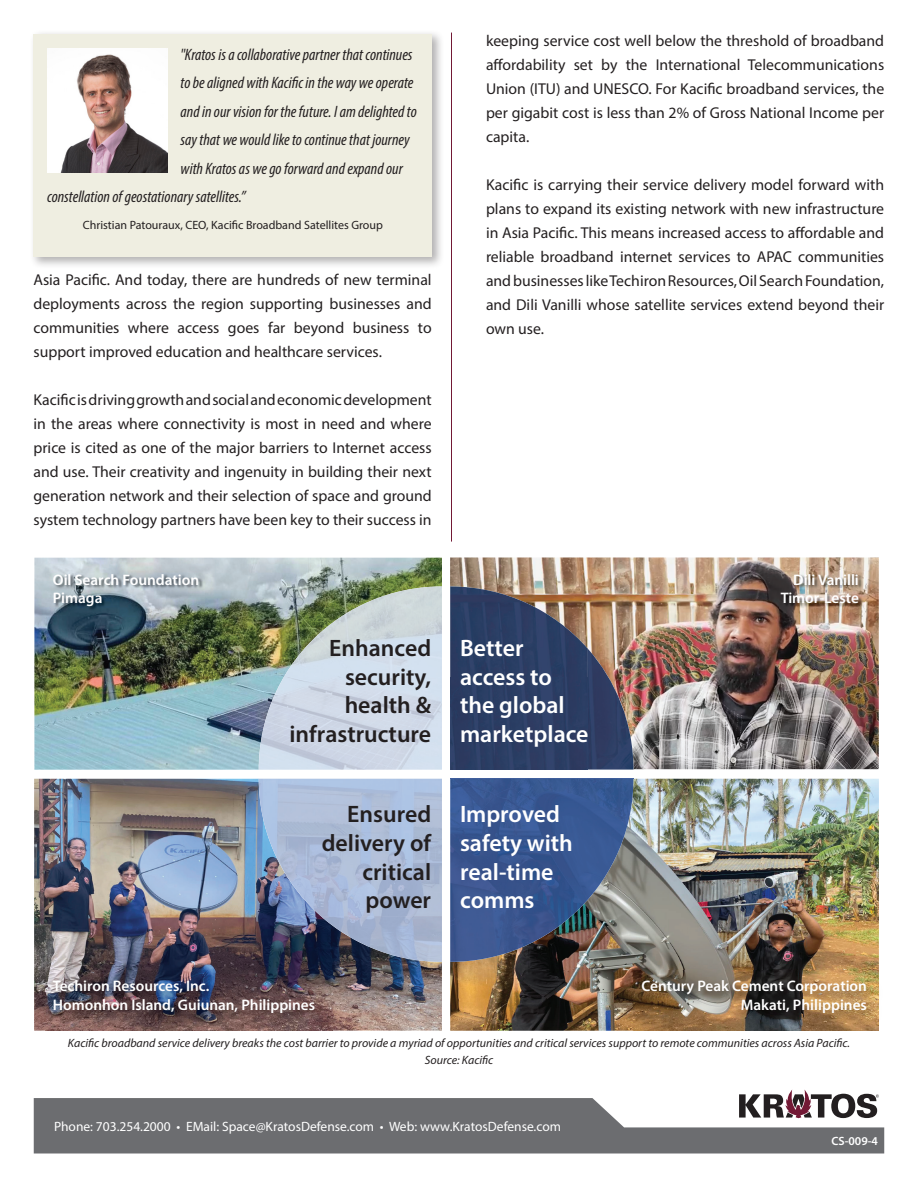
<style>
.page{position:relative;width:918px;height:1188px;background:#fff}
.page>*{position:absolute;margin:0;border:0;box-sizing:border-box;transform-origin:0 0}
.t1{font:600 23.85px/28.7px "Myriad Pro";color:#231f20;text-align:right}
.t2{font:600 23.85px/28.7px "Myriad Pro";color:#fff}
.t3{font:italic condensed 16.5px "Myriad Pro";color:#231f20}
.t4{font:15.75px/24px "Myriad Pro";color:#231f20;text-align:justify}
.t5{font:600 15.3px/18.3px "Myriad Pro";color:#fff}
.t6{font:13.5px "Myriad Pro";color:#fff}
.t7{font:italic 12px "Myriad Pro";color:#231f20}
.t8{font:12px "Myriad Pro";color:#231f20}
.t9{font:600 12px "Myriad Pro";color:#fff}
</style>
<div class="page">
<svg style="left:34px;top:1098px;width:850px;height:56px;background:#7e7f82"></svg>
<svg style="left:739px;top:1090px;width:140px;height:28px"></svg>
<img style="left:34px;top:558px;width:408px;height:212px">
<img style="left:450px;top:779px;width:429px;height:252px">
<img style="left:34px;top:779px;width:408px;height:252px">
<img style="left:450px;top:557px;width:429px;height:212px">
<img style="left:52px;top:571px;width:153px;height:42px">
<img style="left:779px;top:571px;width:85px;height:42px">
<img style="left:45px;top:971px;width:288px;height:60px">
<img style="left:634px;top:971px;width:245px;height:60px">
<img style="left:259px;top:586px;width:183px;height:184px">
<svg style="left:259px;top:916px;width:62px;height:46px;background:#303a57"></svg>
<img style="left:259px;top:779px;width:183px;height:137px">
<img style="left:321px;top:916px;width:121px;height:46px">
<img style="left:450px;top:779px;width:183px;height:183px">
<svg style="left:450px;top:769px;width:183px;height:1px"></svg>
<img style="left:450px;top:586px;width:138px;height:183px">
<img style="left:588px;top:648px;width:45px;height:121px">
<hr style="left:451px;top:33px;width:1px;height:509px;background:#721935">
<div style="left:30px;top:30px;width:414px;height:239px;background:#231f20;opacity:.35"></div>
<div style="left:34px;top:34px;width:398px;height:223px;background:#efeee1"></div>
<img style="left:47px;top:49px;width:120px;height:124px">
<p class="t3" style="left:181px;top:44px;width:234px">"Kratos is a collaborative partner that continues</p>
<p class="t3" style="left:181px;top:73px;width:234px">to be aligned with Kacific in the way we operate</p>
<p class="t3" style="left:181px;top:101px;width:238px">and in our vision for the future. I am delighted to</p>
<p class="t3" style="left:181px;top:130px;width:231px">say that we would like to continue that journey</p>
<p class="t3" style="left:181px;top:158px;width:224px">with Kratos as we go forward and expand our</p>
<p class="t3" style="left:47px;top:187px;width:200px">constellation of geostationary satellites.”</p>
<p class="t8" style="left:83px;top:218px;width:302px">Christian Patouraux, CEO, Kacific Broadband Satellites Group</p>
<p class="t4" style="left:33px;top:268px;width:400px">Asia Pacific. And today, there are hundreds of new terminal deployments across the region supporting businesses and communities where access goes far beyond business to support improved education and healthcare services.</p>
<p class="t4" style="left:33px;top:388px;width:400px">Kacific is driving growth and social and economic development in the areas where connectivity is most in need and where price is cited as one of the major barriers to Internet access and use. Their creativity and ingenuity in building their next generation network and their selection of space and ground system technology partners have been key to their success in</p>
<p class="t4" style="left:486px;top:28px;width:400px">keeping service cost well below the threshold of broadband affordability set by the International Telecommunications Union (ITU) and UNESCO. For Kacific broadband services, the per gigabit cost is less than 2% of Gross National Income per capita.</p>
<p class="t4" style="left:486px;top:172px;width:400px">Kacific is carrying their service delivery model forward with plans to expand its existing network with new infrastructure in Asia Pacific. This means increased access to affordable and reliable broadband internet services to APAC communities and businesses like Techiron Resources, Oil Search Foundation, and Dili Vanilli whose satellite services extend beyond their own use.</p>
<p class="t5" style="left:53px;top:570px;width:148px">Oil Search Foundation<br>Pimaga</p>
<p class="t5" style="left:781px;top:570px;width:80px;text-align:right">Dili Vanilli<br>Timor-Leste</p>
<p class="t1" style="left:290px;top:633px;width:143px">Enhanced security, health &amp; infrastructure</p>
<p class="t2" style="left:460px;top:633px;width:130px">Better access to the global marketplace</p>
<p class="t1" style="left:322px;top:799px;width:111px">Ensured delivery of critical power</p>
<p class="t2" style="left:460px;top:799px;width:114px">Improved safety with real-time comms</p>
<p class="t5" style="left:53px;top:977px;width:264px">Techiron Resources, Inc.<br>Homonhon Island, Guiunan, Philippines</p>
<p class="t5" style="left:641px;top:977px;width:227px;text-align:right">Century Peak Cement Corporation<br>Makati, Philippines</p>
<p class="t7" style="left:68px;top:1036px;width:784px">Kacific broadband service delivery breaks the cost barrier to provide a myriad of opportunities and critical services support to remote communities across Asia Pacific.</p>
<p class="t7" style="left:425px;top:1052px;width:70px">Source: Kacific</p>
<p class="t6" style="left:54px;top:1118px;width:509px">Phone: 703.254.2000 • EMail: Space@KratosDefense.com • Web: www.KratosDefense.com</p>
<p class="t9" style="left:831px;top:1133px;width:48px">CS-009-4</p>
</div>
